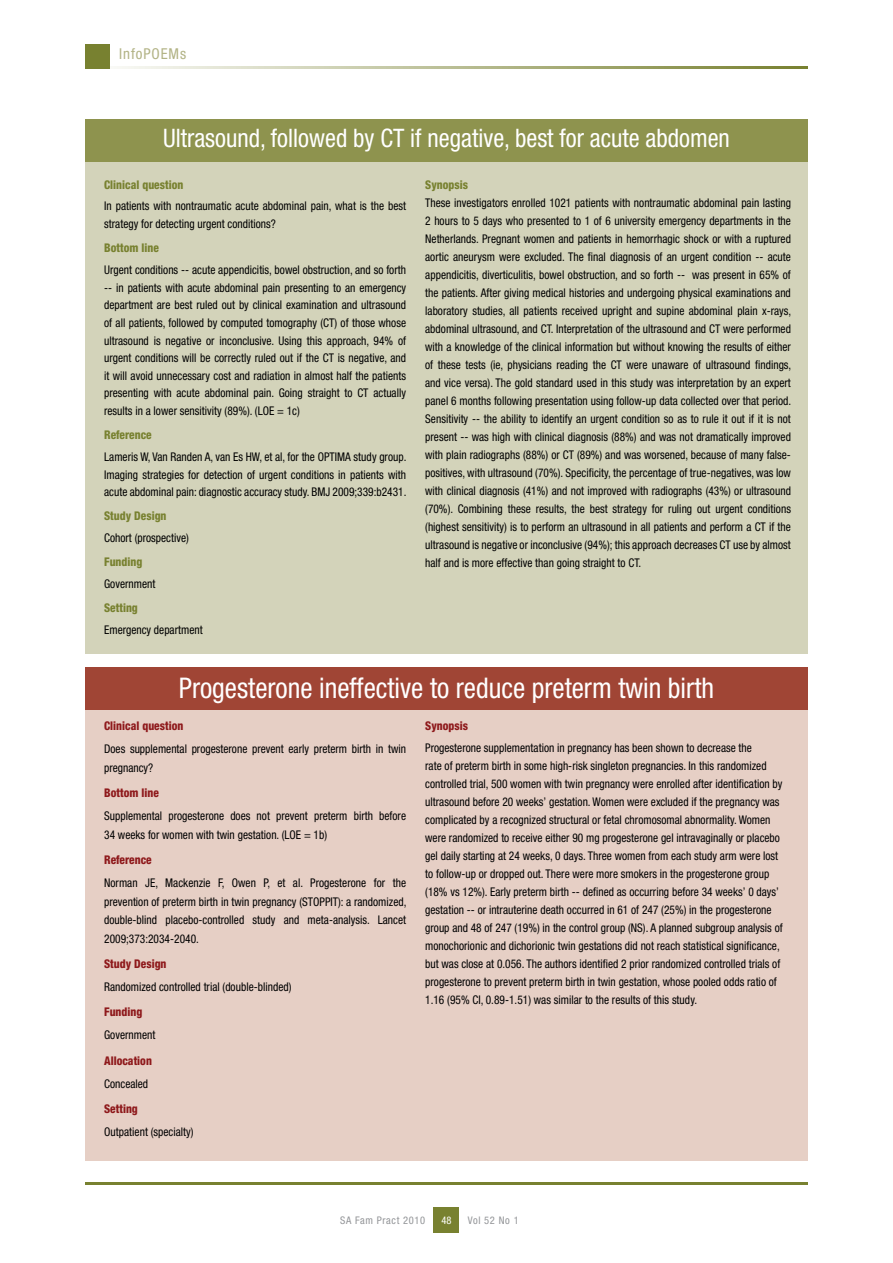
<style>
.page{position:relative;width:893px;height:1263px;background:#fff}
.page>*{position:absolute;margin:0;border:0;box-sizing:border-box;transform-origin:0 0}
.t1{font:condensed 28.5px "Helvetica Neue LT Std";color:#fff;scale:.96 1}
.t2{font:condensed 25.5px "Helvetica Neue LT Std";color:#fff;scale:.96 1}
.t3{font:condensed 15px "Helvetica Neue LT Std";letter-spacing:.06em;color:#b2b385}
.t4{font:condensed 12px/18px "Helvetica Neue LT Std";color:#000;scale:.95 1}
.t5{font:800 condensed 12px "Helvetica Neue LT Std";color:#8e191b;scale:.95 1}
.t6{font:800 condensed 12px "Helvetica Neue LT Std";color:#788130;scale:.95 1}
.t7{font:condensed 10.5px "Helvetica Neue LT Std";letter-spacing:.06em;color:#939598}
.t8{font:condensed 10.5px "Helvetica Neue LT Std";color:#fff}
</style>
<div class="page">
<hr style="left:85px;top:66px;width:723px;height:2px;background:#788130">
<div style="left:85px;top:44px;width:24px;height:24px;background:#788130"></div>
<div style="left:434px;top:1208px;width:25px;height:25px;background:#788130"></div>
<hr style="left:85px;top:1182px;width:723px;height:2px;background:#788130">
<div style="left:85px;top:669px;width:723px;height:492px;background:#e6cfc5"></div>
<div style="left:85px;top:668px;width:723px;height:42px;background:#a04535"></div>
<div style="left:85px;top:121px;width:723px;height:533px;background:#d3d3ba"></div>
<div style="left:85px;top:119px;width:723px;height:43px;background:#8e934e"></div>
<p class="t3" style="left:119px;top:45px;width:68px">InfoPOEMs</p>
<h2 class="t2" style="left:163px;top:123px;width:592px">Ultrasound, followed by CT if negative, best for acute abdomen</h2>
<p class="t6" style="left:104px;top:177px;width:85px">Clinical question</p>
<p class="t4" style="left:104px;top:197px;width:319px">In patients with nontraumatic acute abdominal pain, what is the best strategy for detecting urgent conditions?</p>
<p class="t6" style="left:104px;top:240px;width:59px">Bottom line</p>
<p class="t4" style="left:104px;top:261px;width:319px;text-align:justify">Urgent conditions -- acute appendicitis, bowel obstruction, and so forth -- in patients with acute abdominal pain presenting to an emergency department are best ruled out by clinical examination and ultrasound of all patients, followed by computed tomography (CT) of those whose ultrasound is negative or inconclusive. Using this approach, 94% of urgent conditions will be correctly ruled out if the CT is negative, and it will avoid unnecessary cost and radiation in almost half the patients presenting with acute abdominal pain. Going straight to CT actually results in a lower sensitivity (89%). (LOE = 1c)</p>
<p class="t6" style="left:104px;top:427px;width:52px">Reference</p>
<p class="t4" style="left:104px;top:448px;width:320px;text-align:justify">Lameris W, Van Randen A, van Es HW, et al, for the OPTIMA study group.<br>Imaging strategies for detection of urgent conditions in patients with acute abdominal pain: diagnostic accuracy study. BMJ 2009;339:b2431.</p>
<p class="t6" style="left:104px;top:508px;width:67px">Study Design</p>
<p class="t4" style="left:104px;top:529px;width:91px">Cohort (prospective)</p>
<p class="t6" style="left:104px;top:554px;width:42px">Funding</p>
<p class="t4" style="left:104px;top:575px;width:55px">Government</p>
<p class="t6" style="left:104px;top:600px;width:37px">Setting</p>
<p class="t4" style="left:104px;top:620px;width:105px">Emergency department</p>
<p class="t6" style="left:425px;top:177px;width:47px">Synopsis</p>
<p class="t4" style="left:425px;top:193px;width:387px;text-align:justify">These investigators enrolled 1021 patients with nontraumatic abdominal pain lasting 2 hours to 5 days who presented to 1 of 6 university emergency departments in the Netherlands. Pregnant women and patients in hemorrhagic shock or with a ruptured aortic aneurysm were excluded. The final diagnosis of an urgent condition -- acute appendicitis, diverticulitis, bowel obstruction, and so forth -- was present in 65% of the patients. After giving medical histories and undergoing physical examinations and laboratory studies, all patients received upright and supine abdominal plain x-rays, abdominal ultrasound, and CT. Interpretation of the ultrasound and CT were performed with a knowledge of the clinical information but without knowing the results of either of these tests (ie, physicians reading the CT were unaware of ultrasound findings, and vice versa). The gold standard used in this study was interpretation by an expert panel 6 months following presentation using follow-up data collected over that period.<br>Sensitivity -- the ability to identify an urgent condition so as to rule it out if it is not present -- was high with clinical diagnosis (88%) and was not dramatically improved with plain radiographs (88%) or CT (89%) and was worsened, because of many false&shy;positives, with ultrasound (70%). Specificity, the percentage of true-negatives, was low with clinical diagnosis (41%) and not improved with radiographs (43%) or ultrasound (70%). Combining these results, the best strategy for ruling out urgent conditions (highest sensitivity) is to perform an ultrasound in all patients and perform a CT if the ultrasound is negative or inconclusive (94%); this approach decreases CT use by almost half and is more effective than going straight to CT.</p>
<h1 class="t1" style="left:179px;top:672px;width:559px">Progesterone ineffective to reduce preterm twin birth</h1>
<p class="t5" style="left:104px;top:718px;width:85px">Clinical question</p>
<p class="t4" style="left:104px;top:739px;width:319px;line-height:18.8px">Does supplemental progesterone prevent early preterm birth in twin pregnancy?</p>
<p class="t5" style="left:104px;top:785px;width:59px">Bottom line</p>
<p class="t4" style="left:104px;top:806px;width:319px;line-height:18.8px">Supplemental progesterone does not prevent preterm birth before<br>34 weeks for women with twin gestation. (LOE = 1b)</p>
<p class="t5" style="left:104px;top:852px;width:52px">Reference</p>
<p class="t4" style="left:104px;top:873px;width:320px;line-height:18.8px;text-align:justify">Norman JE, Mackenzie F, Owen P, et al. Progesterone for the prevention of preterm birth in twin pregnancy (STOPPIT): a randomized, double-blind placebo-controlled study and meta-analysis. Lancet 2009;373:2034-2040.</p>
<p class="t5" style="left:104px;top:956px;width:67px">Study Design</p>
<p class="t4" style="left:104px;top:978px;width:199px">Randomized controlled trial (double-blinded)</p>
<p class="t5" style="left:104px;top:1005px;width:42px">Funding</p>
<p class="t4" style="left:104px;top:1026px;width:55px">Government</p>
<p class="t5" style="left:104px;top:1053px;width:52px">Allocation</p>
<p class="t4" style="left:104px;top:1074px;width:48px">Concealed</p>
<p class="t5" style="left:104px;top:1101px;width:37px">Setting</p>
<p class="t4" style="left:104px;top:1122px;width:96px">Outpatient (specialty)</p>
<p class="t5" style="left:425px;top:718px;width:47px">Synopsis</p>
<p class="t4" style="left:425px;top:739px;width:378px">Progesterone supplementation in pregnancy has been shown to decrease the<br>rate of preterm birth in some high-risk singleton pregnancies. In this randomized controlled trial, 500 women with twin pregnancy were enrolled after identification by ultrasound before 20 weeks’ gestation. Women were excluded if the pregnancy was complicated by a recognized structural or fetal chromosomal abnormality. Women were randomized to receive either 90 mg progesterone gel intravaginally or placebo gel daily starting at 24 weeks, 0 days. Three women from each study arm were lost to follow-up or dropped out. There were more smokers in the progesterone group (18% vs 12%). Early preterm birth -- defined as occurring before 34 weeks’ 0 days’ gestation -- or intrauterine death occurred in 61 of 247 (25%) in the progesterone group and 48 of 247 (19%) in the control group (NS). A planned subgroup analysis of monochorionic and dichorionic twin gestations did not reach statistical significance, but was close at 0.056. The authors identified 2 prior randomized controlled trials of progesterone to prevent preterm birth in twin gestation, whose pooled odds ratio of 1.16 (95% CI, 0.89-1.51) was similar to the results of this study.</p>
<p class="t7" style="left:340px;top:1214px;width:87px">SA Fam Pract 2010</p>
<p class="t8" style="left:441px;top:1214px;width:12px">48</p>
<p class="t7" style="left:468px;top:1214px;width:52px">Vol 52 No 1</p>
</div>
